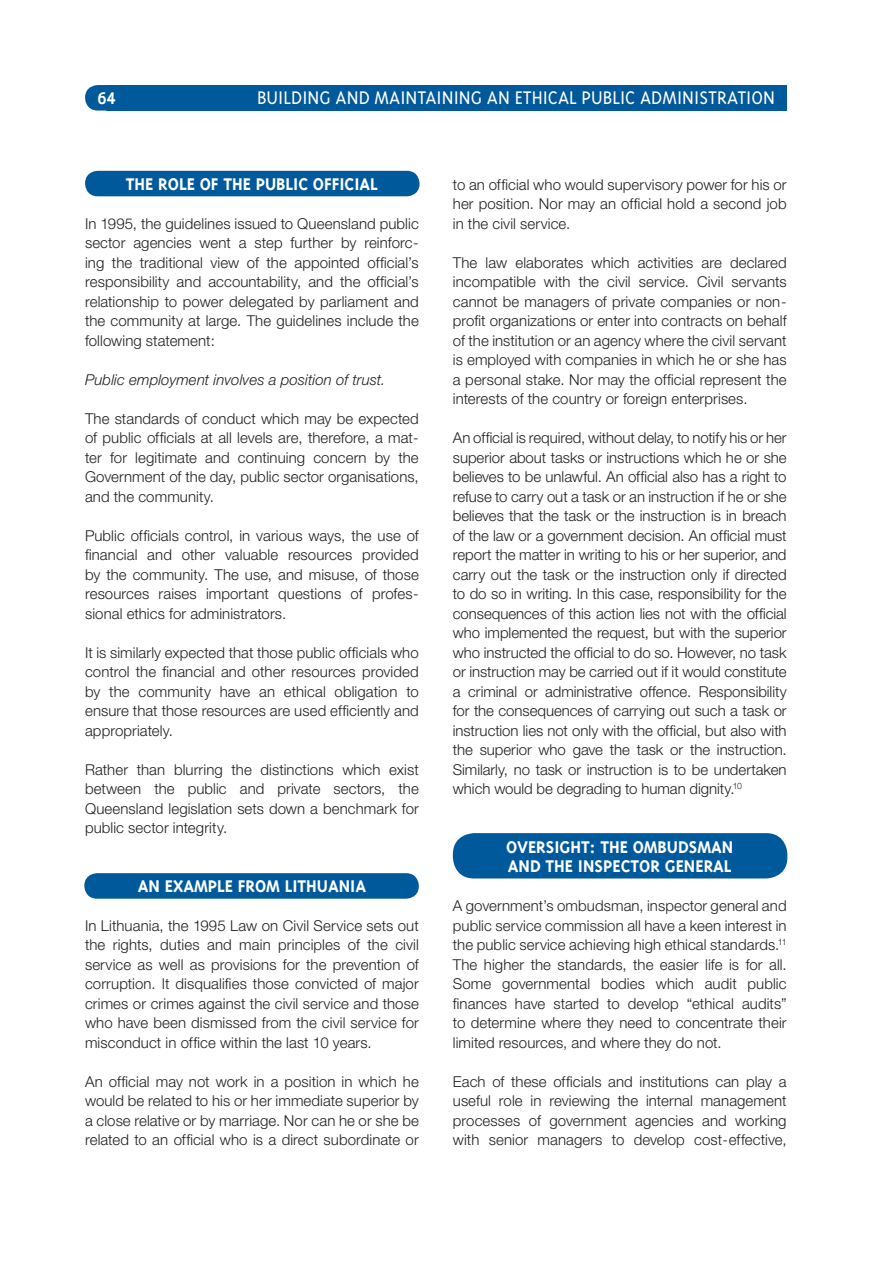
<style>
.page{position:relative;width:893px;height:1263px;background:#fff}
.page>*{position:absolute;margin:0;border:0;box-sizing:border-box;transform-origin:0 0}
.t1{font:300 21px "Triplex";color:#fff}
.t2{font:700 19.5px/19.5px "Triplex";color:#fff}
.t3{font:500 16.5px "Berliner Grotesk";color:#fff}
.t4{font:300 15px/19.5px "Helvetica Neue";letter-spacing:.005em;color:#231f20;text-align:justify}
.t5{font:italic 300 15px "Helvetica Neue";letter-spacing:.005em;color:#231f20}
</style>
<div class="page">
<svg style="left:85px;top:85px;width:21px;height:26px"></svg>
<div style="left:106px;top:85px;width:681px;height:26px;background:#00599b"></div>
<div style="left:453px;top:833px;width:334px;height:45px;background:#00599b"></div>
<svg style="left:84px;top:873px;width:335px;height:26px;background:#085e9e"></svg>
<div style="left:85px;top:171px;width:335px;height:25px;background:#00599b"></div>
<p class="t3" style="left:98px;top:90px;width:19px">64</p>
<h1 class="t1" style="left:257px;top:86px;width:520px">BUILDING AND MAINTAINING AN ETHICAL PUBLIC ADMINISTRATION</h1>
<h2 class="t2" style="left:126px;top:174px;width:253px">THE ROLE OF THE PUBLIC OFFICIAL</h2>
<p class="t4" style="left:85px;top:213px;width:335px">In 1995, the guidelines issued to Queensland public sector agencies went a step further by reinforc&shy;ing the traditional view of the appointed official’s responsibility and accountability, and the official’s relationship to power delegated by parliament and the community at large. The guidelines include the following statement:</p>
<p class="t5" style="left:85px;top:370px;width:302px">Public employment involves a position of trust.</p>
<p class="t4" style="left:85px;top:408px;width:335px">The standards of conduct which may be expected of public officials at all levels are, therefore, a mat&shy;ter for legitimate and continuing concern by the Government of the day, public sector organisations, and the community.</p>
<p class="t4" style="left:85px;top:525px;width:335px">Public officials control, in various ways, the use of financial and other valuable resources provided by the community. The use, and misuse, of those resources raises important questions of profes&shy;sional ethics for administrators.</p>
<p class="t4" style="left:85px;top:642px;width:335px">It is similarly expected that those public officials who control the financial and other resources provided by the community have an ethical obligation to ensure that those resources are used efficiently and appropriately.</p>
<p class="t4" style="left:85px;top:759px;width:335px">Rather than blurring the distinctions which exist between the public and private sectors, the Queensland legislation sets down a benchmark for public sector integrity.</p>
<h2 class="t2" style="left:138px;top:876px;width:230px">AN EXAMPLE FROM LITHUANIA</h2>
<p class="t4" style="left:85px;top:915px;width:335px">In Lithuania, the 1995 Law on Civil Service sets out the rights, duties and main principles of the civil service as well as provisions for the prevention of corruption. It disqualifies those convicted of major crimes or crimes against the civil service and those who have been dismissed from the civil service for misconduct in office within the last 10 years.</p>
<p class="t4" style="left:85px;top:1071px;width:335px">An official may not work in a position in which he would be related to his or her immediate superior by a close relative or by marriage. Nor can he or she be related to an official who is a direct subordinate or</p>
<p class="t4" style="left:453px;top:174px;width:335px">to an official who would supervisory power for his or her position. Nor may an official hold a second job in the civil service.</p>
<p class="t4" style="left:453px;top:252px;width:335px">The law elaborates which activities are declared incompatible with the civil service. Civil servants cannot be managers of private companies or non&shy;profit organizations or enter into contracts on behalf of the institution or an agency where the civil servant is employed with companies in which he or she has a personal stake. Nor may the official represent the interests of the country or foreign enterprises.</p>
<p class="t4" style="left:453px;top:428px;width:335px">An official is required, without delay, to notify his or her superior about tasks or instructions which he or she believes to be unlawful. An official also has a right to refuse to carry out a task or an instruction if he or she believes that the task or the instruction is in breach of the law or a government decision. An official must report the matter in writing to his or her superior, and carry out the task or the instruction only if directed to do so in writing. In this case, responsibility for the consequences of this action lies not with the official who implemented the request, but with the superior who instructed the official to do so. However, no task or instruction may be carried out if it would constitute a criminal or administrative offence. Responsibility for the consequences of carrying out such a task or instruction lies not only with the official, but also with the superior who gave the task or the instruction.<br>Similarly, no task or instruction is to be undertaken which would be degrading to human dignity.<sup>10</sup></p>
<h2 class="t2" style="left:506px;top:837px;width:229px">OVERSIGHT: THE OMBUDSMAN<br>AND THE INSPECTOR GENERAL</h2>
<p class="t4" style="left:453px;top:896px;width:335px">A government’s ombudsman, inspector general and public service commission all have a keen interest in the public service achieving high ethical standards.<sup>11<br></sup>The higher the standards, the easier life is for all.<br>Some governmental bodies which audit public finances have started to develop “ethical audits” to determine where they need to concentrate their limited resources, and where they do not.</p>
<p class="t4" style="left:453px;top:1071px;width:335px">Each of these officials and institutions can play a useful role in reviewing the internal management processes of government agencies and working with senior managers to develop cost-effective,</p>
</div>
